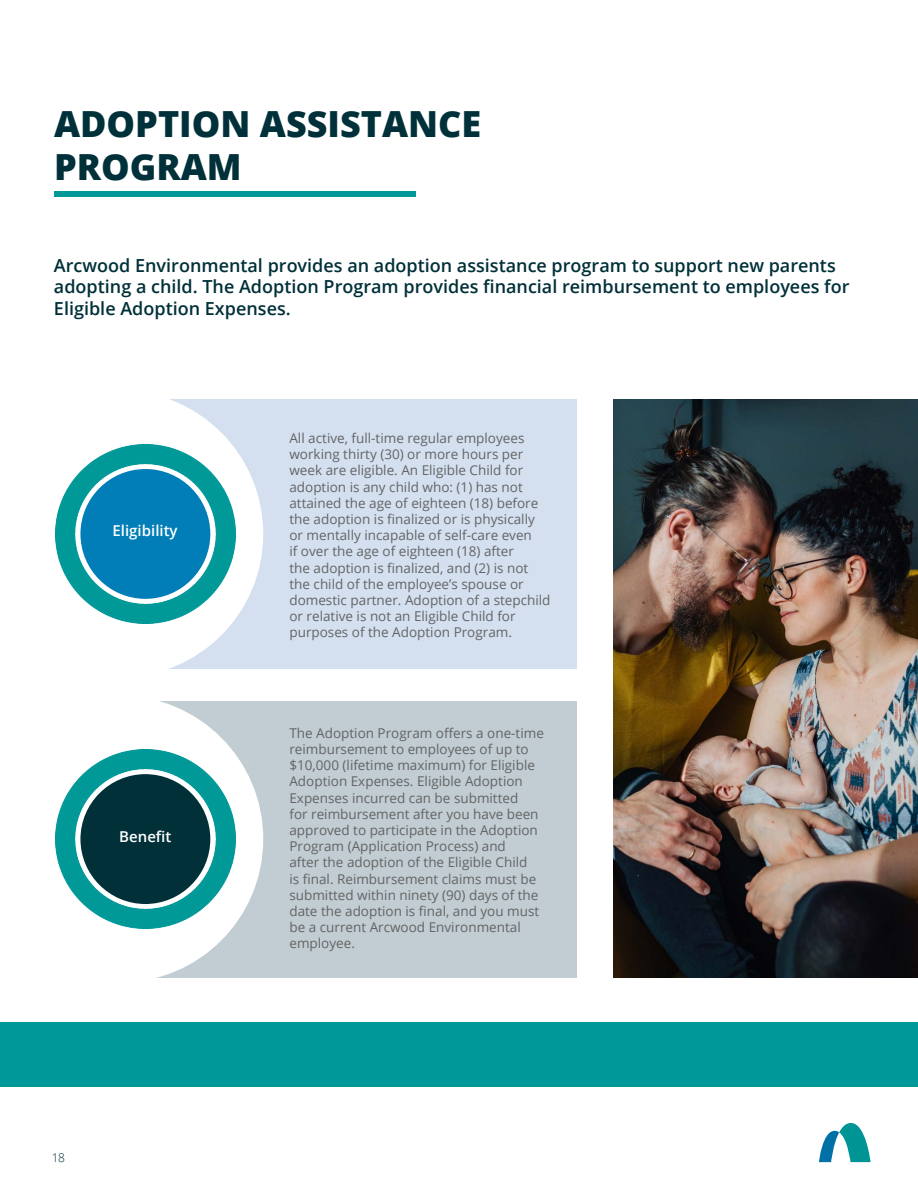
<style>
.page{position:relative;width:918px;height:1188px;background:#fff}
.page>*{position:absolute;margin:0;border:0;box-sizing:border-box;transform-origin:0 0}
.t1{font:800 36px/43.2px "Open Sans";color:#003039}
.t2{font:600 18px/21.6px "Open Sans";color:#003039}
.t3{font:600 15px "Open Sans";color:#fff}
.t4{font:13.5px/16.2px "Open Sans";color:#636466}
.t5{font:300 12px "Open Sans";color:#003039}
</style>
<div class="page">
<svg style="left:819px;top:1123px;width:52px;height:39px"></svg>
<div style="left:120px;top:399px;width:457px;height:270px;background:#d4e0ef"></div>
<svg style="left:120px;top:399px;width:143px;height:270px;fill:#fff"></svg>
<div style="left:99px;top:701px;width:478px;height:276px;background:#c1cdd2"></div>
<div style="left:54px;top:192px;width:362px;height:5px;background:#009898"></div>
<img style="left:613px;top:399px;width:305px;height:578px">
<svg style="left:99px;top:701px;width:164px;height:277px;fill:#fff"></svg>
<div style="left:0;top:1022px;width:918px;height:64px;background:#009898"></div>
<img style="left:55px;top:749px;width:180px;height:180px">
<img style="left:55px;top:444px;width:180px;height:180px">
<h1 class="t1" style="left:54px;top:100px;width:429px">ADOPTION ASSISTANCE<br>PROGRAM</h1>
<h2 class="t2" style="left:54px;top:254px;width:797px">Arcwood Environmental provides an adoption assistance program to support new parents adopting a child. The Adoption Program provides financial reimbursement to employees for<br>Eligible Adoption Expenses.</h2>
<p class="t3" style="left:113px;top:520px;width:67px">Eligibility</p>
<p class="t3" style="left:119px;top:827px;width:54px">Benefit</p>
<p class="t5" style="left:52px;top:1149px;width:15px">18</p>
<p class="t4" style="left:289px;top:430px;width:263px">All active, full-time regular employees working thirty (30) or more hours per week are eligible. An Eligible Child for adoption is any child who: (1) has not attained the age of eighteen (18) before the adoption is finalized or is physically or mentally incapable of self-care even<br>if over the age of eighteen (18) after<br>the adoption is finalized, and (2) is not the child of the employee’s spouse or domestic partner. Adoption of a stepchild or relative is not an Eligible Child for purposes of the Adoption Program.</p>
<p class="t4" style="left:289px;top:725px;width:256px">The Adoption Program offers a one-time reimbursement to employees of up to $10,000 (lifetime maximum) for Eligible Adoption Expenses. Eligible Adoption Expenses incurred can be submitted<br>for reimbursement after you have been approved to participate in the Adoption Program (Application Process) and<br>after the adoption of the Eligible Child<br>is final. Reimbursement claims must be submitted within ninety (90) days of the date the adoption is final, and you must be a current Arcwood Environmental employee.</p>
</div>
